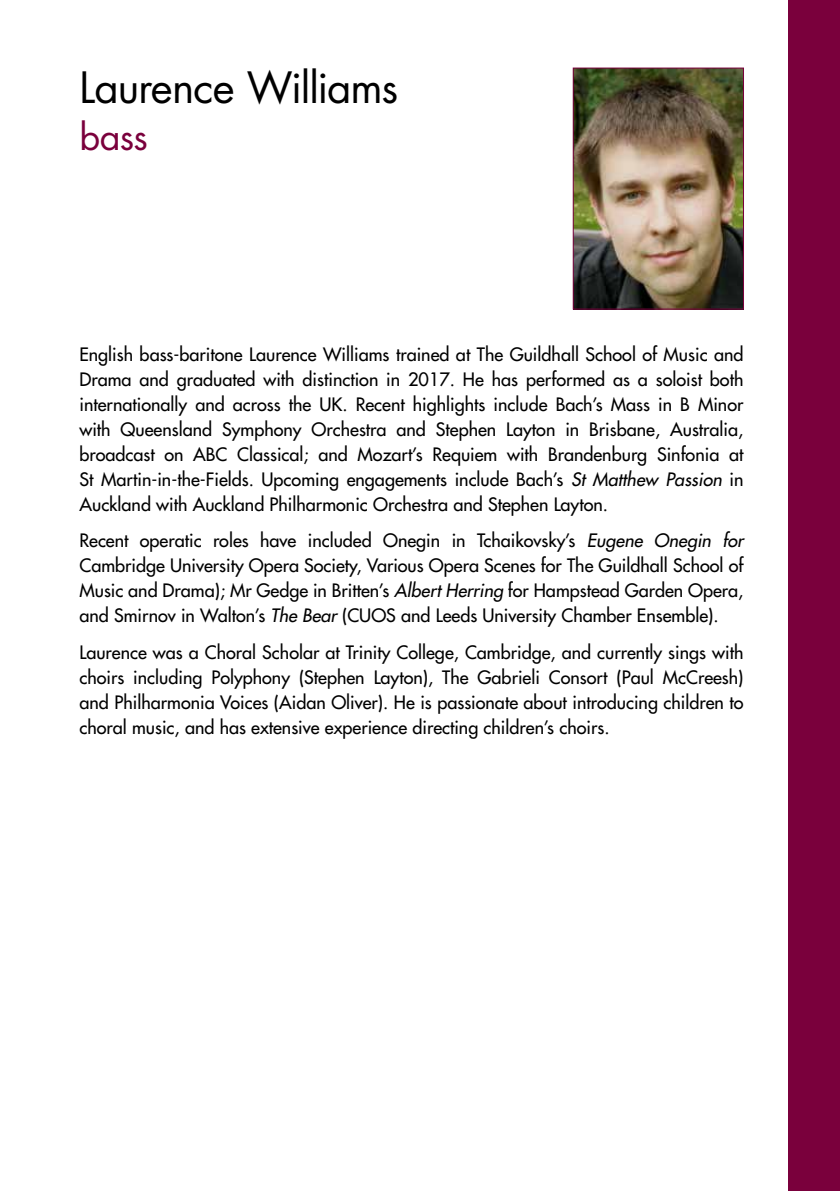
<style>
.page{position:relative;width:840px;height:1191px;background:#fff}
.page>*{position:absolute;margin:0;border:0;box-sizing:border-box;transform-origin:0 0}
.t1{font:42px "Futura Std";letter-spacing:-.025em;color:#000}
.t2{font:36px "Futura Std";color:#7a003c}
.t3{font:500 18px/25px "Futura Std";color:#000;text-align:justify}
.s1{font-style:italic}
</style>
<div class="page">
<div style="left:788px;top:0;width:51px;height:1191px;background:#7a003c"></div>
<img style="left:574px;top:70px;width:167px;height:237px">
<div style="left:572px;top:68px;width:171px;height:241px;border:1px solid #7a003c"></div>
<h1 class="t1" style="left:79px;top:60px;width:320px">Laurence Williams</h1>
<h2 class="t2" style="left:79px;top:114px;width:70px">bass</h2>
<p class="t3" style="left:79px;top:342px;width:665px">English bass-baritone Laurence Williams trained at The Guildhall School of Music and Drama and graduated with distinction in 2017. He has performed as a soloist both internationally and across the UK. Recent highlights include Bach’s Mass in B Minor with Queensland Symphony Orchestra and Stephen Layton in Brisbane, Australia, broadcast on ABC Classical; and Mozart’s Requiem with Brandenburg Sinfonia at St Martin-in-the-Fields. Upcoming engagements include Bach’s <span class="s1">St Matthew Passion</span> in Auckland with Auckland Philharmonic Orchestra and Stephen Layton.</p>
<p class="t3" style="left:79px;top:528px;width:665px">Recent operatic roles have included Onegin in Tchaikovsky’s <span class="s1">Eugene Onegin for </span>Cambridge University Opera Society, Various Opera Scenes for The Guildhall School of Music and Drama); Mr Gedge in Britten’s <span class="s1">Albert Herring</span> for Hampstead Garden Opera, and Smirnov in Walton’s <span class="s1">The Bear</span> (CUOS and Leeds University Chamber Ensemble).</p>
<p class="t3" style="left:79px;top:639px;width:665px">Laurence was a Choral Scholar at Trinity College, Cambridge, and currently sings with choirs including Polyphony (Stephen Layton), The Gabrieli Consort (Paul McCreesh) and Philharmonia Voices (Aidan Oliver). He is passionate about introducing children to choral music, and has extensive experience directing children’s choirs.</p>
</div>
